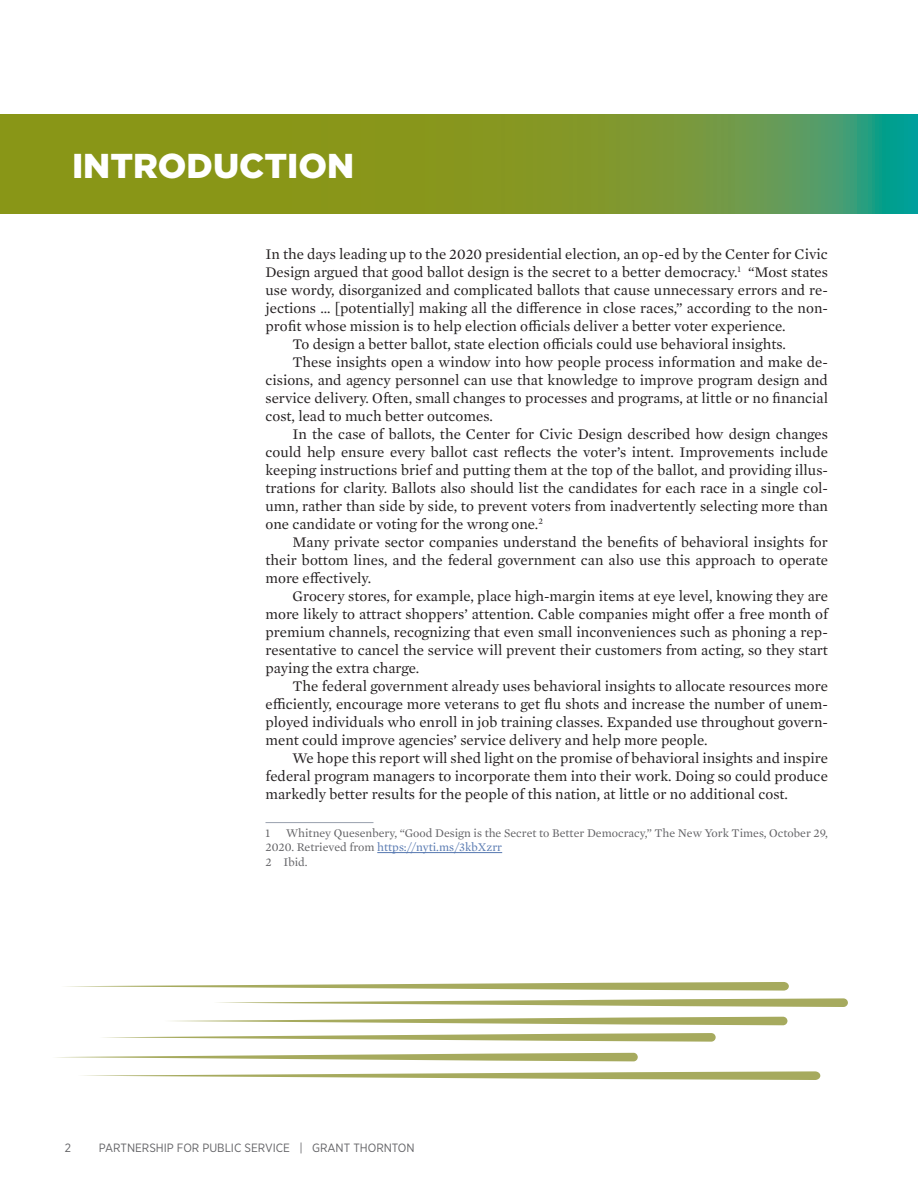
<style>
.page{position:relative;width:918px;height:1188px;background:#fff}
.page>*{position:absolute;margin:0;border:0;box-sizing:border-box;transform-origin:0 0}
.Section_Title{font:900 34.5px "Gotham";color:#fff}
.Body_Copy_Indent{font:15px/18px "Mercury Text G1";color:#231f20;text-align:justify}
.Body_Copy{font:15px/18px "Mercury Text G1";color:#231f20;text-align:justify}
.Footnote{font:12px/14.4px "Mercury Text G1";color:#636366}
.t1{font:12px "Gotham Narrow";color:#636366}
.s1{color:#5678b0}
</style>
<div class="page">
<svg style="left:65px;top:982px;width:724px;height:9px"></svg>
<svg style="left:213px;top:998px;width:635px;height:9px"></svg>
<svg style="left:164px;top:1017px;width:623px;height:8px"></svg>
<svg style="left:99px;top:1033px;width:617px;height:9px"></svg>
<svg style="left:52px;top:1053px;width:586px;height:8px"></svg>
<svg style="left:82px;top:1071px;width:738px;height:9px"></svg>
<svg style="left:0;top:114px;width:918px;height:100px;background:#789730"></svg>
<hr style="left:266px;top:822px;width:108px;height:1px;background:#99a1ae">
<hr style="left:377px;top:852px;width:125px;height:1px;background:#5678b0">
<p class="Section_Title" style="left:72px;top:144px;width:284px">INTRODUCTION</p>
<p class="Body_Copy" style="left:266px;top:244px;width:564px">In the days leading up to the 2020 presidential election, an op-ed by the Center for Civic Design argued that good ballot design is the secret to a better democracy.<sup>1</sup> “Most states use wordy, disorganized and complicated ballots that cause unnecessary errors and re&shy;jections … [potentially] making all the difference in close races,” according to the non&shy;profit whose mission is to help election officials deliver a better voter experience.</p>
<p class="Body_Copy_Indent" style="left:292px;top:334px;width:495px">To design a better ballot, state election officials could use behavioral insights.</p>
<p class="Body_Copy_Indent" style="left:266px;top:352px;width:564px;text-indent:27px">These insights open a window into how people process information and make de&shy;cisions, and agency personnel can use that knowledge to improve program design and service delivery. Often, small changes to processes and programs, at little or no financial cost, lead to much better outcomes.</p>
<p class="Body_Copy_Indent" style="left:266px;top:424px;width:564px;text-indent:27px">In the case of ballots, the Center for Civic Design described how design changes could help ensure every ballot cast reflects the voter’s intent. Improvements include keeping instructions brief and putting them at the top of the ballot, and providing illus&shy;trations for clarity. Ballots also should list the candidates for each race in a single col&shy;umn, rather than side by side, to prevent voters from inadvertently selecting more than one candidate or voting for the wrong one.<sup>2</sup></p>
<p class="Body_Copy_Indent" style="left:266px;top:532px;width:564px;text-indent:27px">Many private sector companies understand the benefits of behavioral insights for their bottom lines, and the federal government can also use this approach to operate more effectively.</p>
<p class="Body_Copy_Indent" style="left:266px;top:586px;width:564px;text-indent:27px">Grocery stores, for example, place high-margin items at eye level, knowing they are more likely to attract shoppers’ attention. Cable companies might offer a free month of premium channels, recognizing that even small inconveniences such as phoning a rep&shy;resentative to cancel the service will prevent their customers from acting, so they start paying the extra charge.</p>
<p class="Body_Copy_Indent" style="left:266px;top:676px;width:564px;text-indent:27px">The federal government already uses behavioral insights to allocate resources more efficiently, encourage more veterans to get flu shots and increase the number of unem&shy;ployed individuals who enroll in job training classes. Expanded use throughout govern&shy;ment could improve agencies’ service delivery and help more people.</p>
<p class="Body_Copy_Indent" style="left:266px;top:748px;width:564px;text-indent:27px">We hope this report will shed light on the promise of behavioral insights and inspire federal program managers to incorporate them into their work. Doing so could produce markedly better results for the people of this nation, at little or no additional cost.</p>
<p class="Footnote" style="left:266px;top:825px;width:6px">1</p>
<p class="Footnote" style="left:266px;top:825px;width:564px;text-indent:21px">Whitney Quesenbery, “Good Design is the Secret to Better Democracy,” The New York Times, October 29,<br>2020. Retrieved from <span class="s1">https://nyti.ms/3kbXzrr</span></p>
<p class="Footnote" style="left:266px;top:854px;width:44px">2 Ibid.</p>
<p class="t1" style="left:65px;top:1141px;width:8px">2</p>
<p class="t1" style="left:99px;top:1141px;width:317px">PARTNERSHIP FOR PUBLIC SERVICE | GRANT THORNTON</p>
</div>
